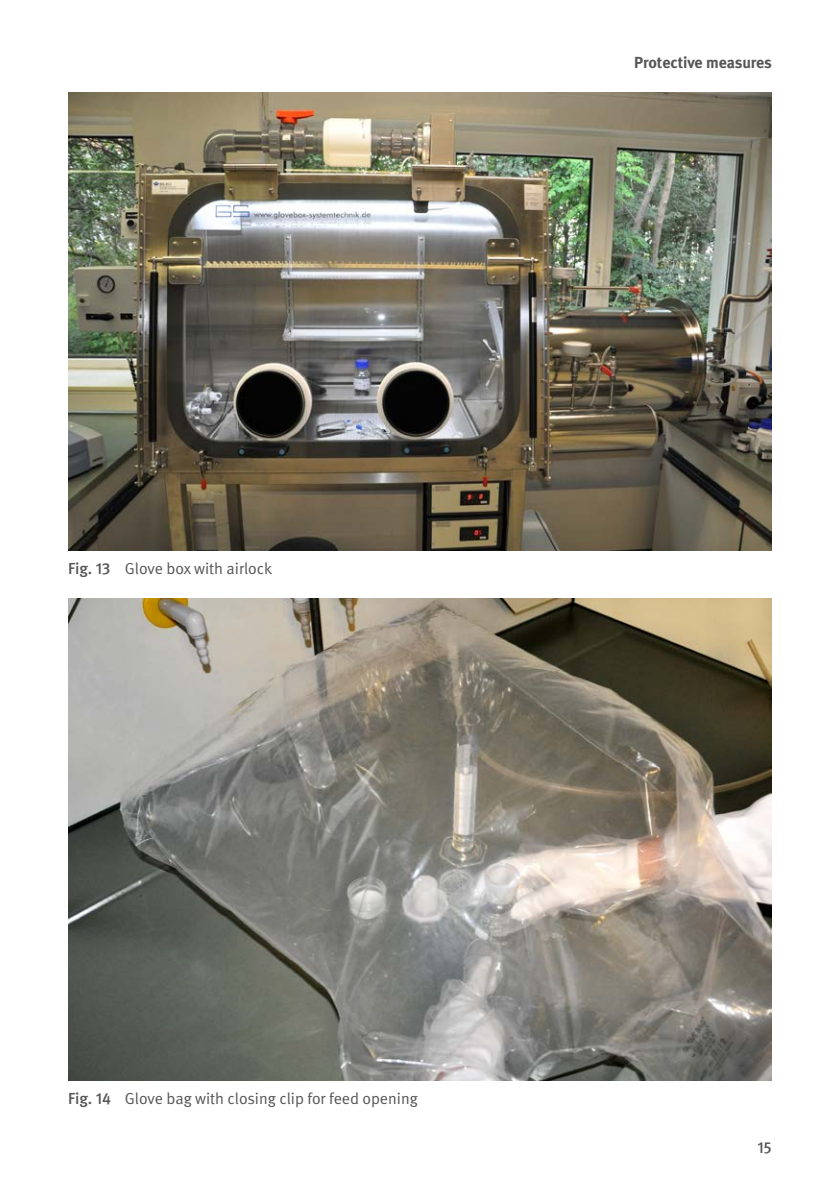
<style>
.page{position:relative;width:840px;height:1191px;background:#fff}
.page>*{position:absolute;margin:0;border:0;box-sizing:border-box;transform-origin:0 0}
.t1{font:16px "DGUV Meta";color:#565656}
.t2{font:700 16px "DGUV Meta";letter-spacing:-.005em;color:#565656}
.t3{font:500 16px "DGUV Meta";color:#565656}
.s1{font-weight:500}
</style>
<div class="page">
<img style="left:68px;top:92px;width:703px;height:458px">
<img style="left:68px;top:598px;width:703px;height:482px">
<p class="t1" style="left:68px;top:559px;width:205px"><span class="s1">Fig. 13</span> Glove box with airlock</p>
<p class="t1" style="left:68px;top:1089px;width:351px"><span class="s1">Fig. 14</span> Glove bag with closing clip for feed opening</p>
<p class="t2" style="left:633px;top:53px;width:139px">Protective measures</p>
<p class="t3" style="left:757px;top:1137px;width:16px">15</p>
</div>
